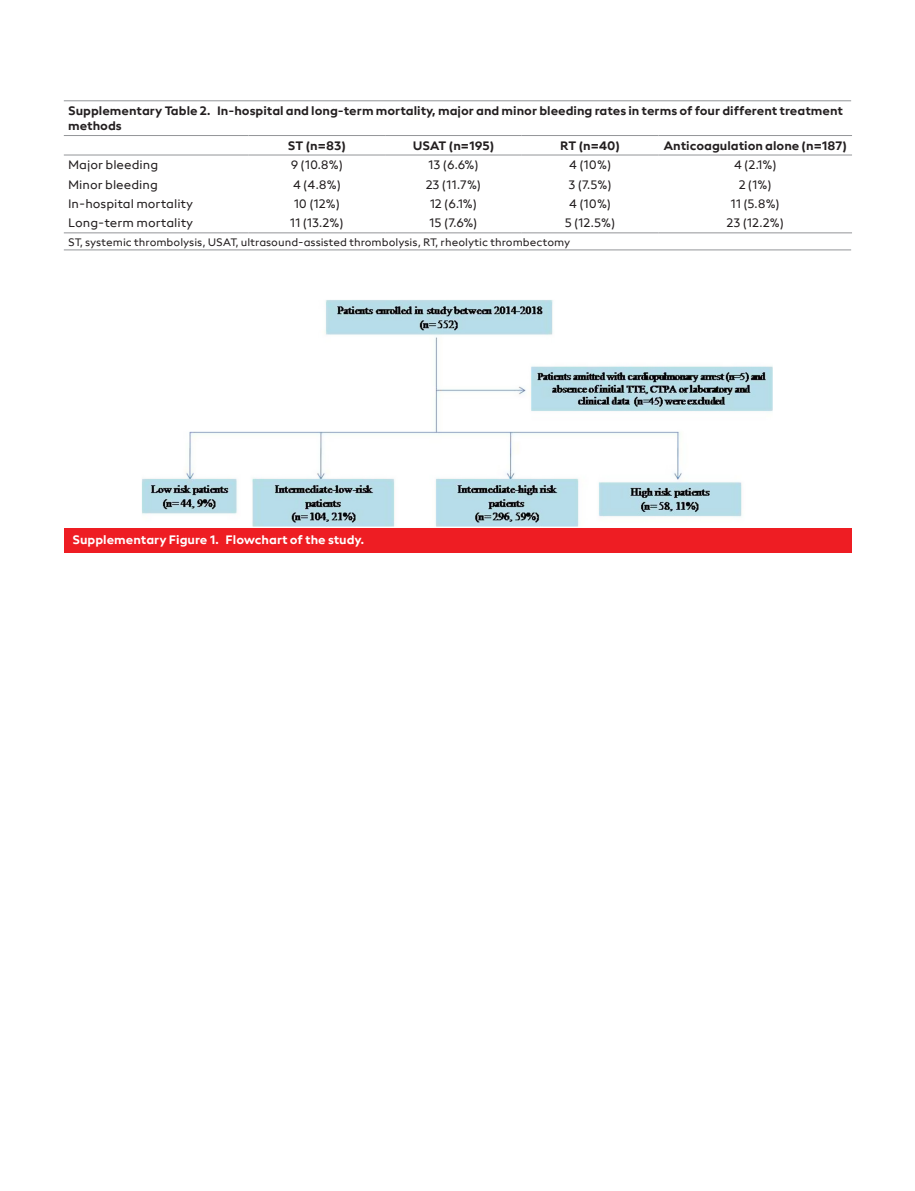
<style>
.page{position:relative;width:915px;height:1191px;background:#fff}
.page>*{position:absolute;margin:0;border:0;box-sizing:border-box;transform-origin:0 0}
.t1{font:12.75px "neue Radial A Regular";color:#231f20}
.t2{font:12.75px/15.3px "neue Radial A Bold";color:#231f20}
.t3{font:12.75px "neue Radial A Bold";color:#fff}
.t4{font:11.25px "neue Radial A Regular";color:#231f20}
</style>
<div class="page">
<hr style="left:64px;top:101px;width:786px;height:1px;background:#939598">
<hr style="left:64px;top:250px;width:786px;height:1px;background:#939598">
<hr style="left:64px;top:135px;width:184px;height:1px;background:#939598">
<hr style="left:248px;top:135px;width:137px;height:1px;background:#939598">
<hr style="left:385px;top:135px;width:136px;height:1px;background:#939598">
<hr style="left:521px;top:135px;width:137px;height:1px;background:#939598">
<hr style="left:658px;top:135px;width:193px;height:1px;background:#939598">
<hr style="left:64px;top:155px;width:184px;height:1px;background:#939598">
<hr style="left:248px;top:155px;width:137px;height:1px;background:#939598">
<hr style="left:385px;top:155px;width:136px;height:1px;background:#939598">
<hr style="left:521px;top:155px;width:137px;height:1px;background:#939598">
<hr style="left:658px;top:155px;width:193px;height:1px;background:#939598">
<hr style="left:64px;top:233px;width:184px;height:1px;background:#939598">
<hr style="left:248px;top:233px;width:137px;height:1px;background:#939598">
<hr style="left:385px;top:233px;width:136px;height:1px;background:#939598">
<hr style="left:521px;top:233px;width:137px;height:1px;background:#939598">
<hr style="left:658px;top:233px;width:193px;height:1px;background:#939598">
<div style="left:64px;top:528px;width:786px;height:24px;background:#ee1d23"></div>
<img style="left:142px;top:300px;width:631px;height:227px">
<p class="t2" style="left:68px;top:103px;width:776px">Supplementary Table 2. In-hospital and long-term mortality, major and minor bleeding rates in terms of four different treatment methods</p>
<p class="t2" style="left:288px;top:137px;width:59px">ST (n=83)</p>
<p class="t2" style="left:412px;top:137px;width:83px">USAT (n=195)</p>
<p class="t2" style="left:560px;top:137px;width:61px">RT (n=40)</p>
<p class="t2" style="left:663px;top:137px;width:185px">Anticoagulation alone (n=187)</p>
<p class="t1" style="left:68px;top:157px;width:92px">Major bleeding</p>
<p class="t1" style="left:290px;top:157px;width:54px">9 (10.8%)</p>
<p class="t1" style="left:428px;top:157px;width:52px">13 (6.6%)</p>
<p class="t1" style="left:568px;top:157px;width:44px">4 (10%)</p>
<p class="t1" style="left:733px;top:157px;width:45px">4 (2.1%)</p>
<p class="t1" style="left:68px;top:177px;width:91px">Minor bleeding</p>
<p class="t1" style="left:292px;top:177px;width:50px">4 (4.8%)</p>
<p class="t1" style="left:425px;top:177px;width:57px">23 (11.7%)</p>
<p class="t1" style="left:568px;top:177px;width:45px">3 (7.5%)</p>
<p class="t1" style="left:738px;top:177px;width:34px">2 (1%)</p>
<p class="t1" style="left:68px;top:196px;width:127px">In-hospital mortality</p>
<p class="t1" style="left:293px;top:196px;width:48px">10 (12%)</p>
<p class="t1" style="left:429px;top:196px;width:49px">12 (6.1%)</p>
<p class="t1" style="left:568px;top:196px;width:44px">4 (10%)</p>
<p class="t1" style="left:730px;top:196px;width:51px">11 (5.8%)</p>
<p class="t1" style="left:68px;top:215px;width:127px">Long-term mortality</p>
<p class="t1" style="left:290px;top:215px;width:55px">11 (13.2%)</p>
<p class="t1" style="left:429px;top:215px;width:50px">15 (7.6%)</p>
<p class="t1" style="left:564px;top:215px;width:52px">5 (12.5%)</p>
<p class="t1" style="left:726px;top:215px;width:59px">23 (12.2%)</p>
<p class="t4" style="left:68px;top:235px;width:503px">ST, systemic thrombolysis, USAT, ultrasound-assisted thrombolysis, RT, rheolytic thrombectomy</p>
<p class="t3" style="left:72px;top:532px;width:293px">Supplementary Figure 1. Flowchart of the study.</p>
</div>
